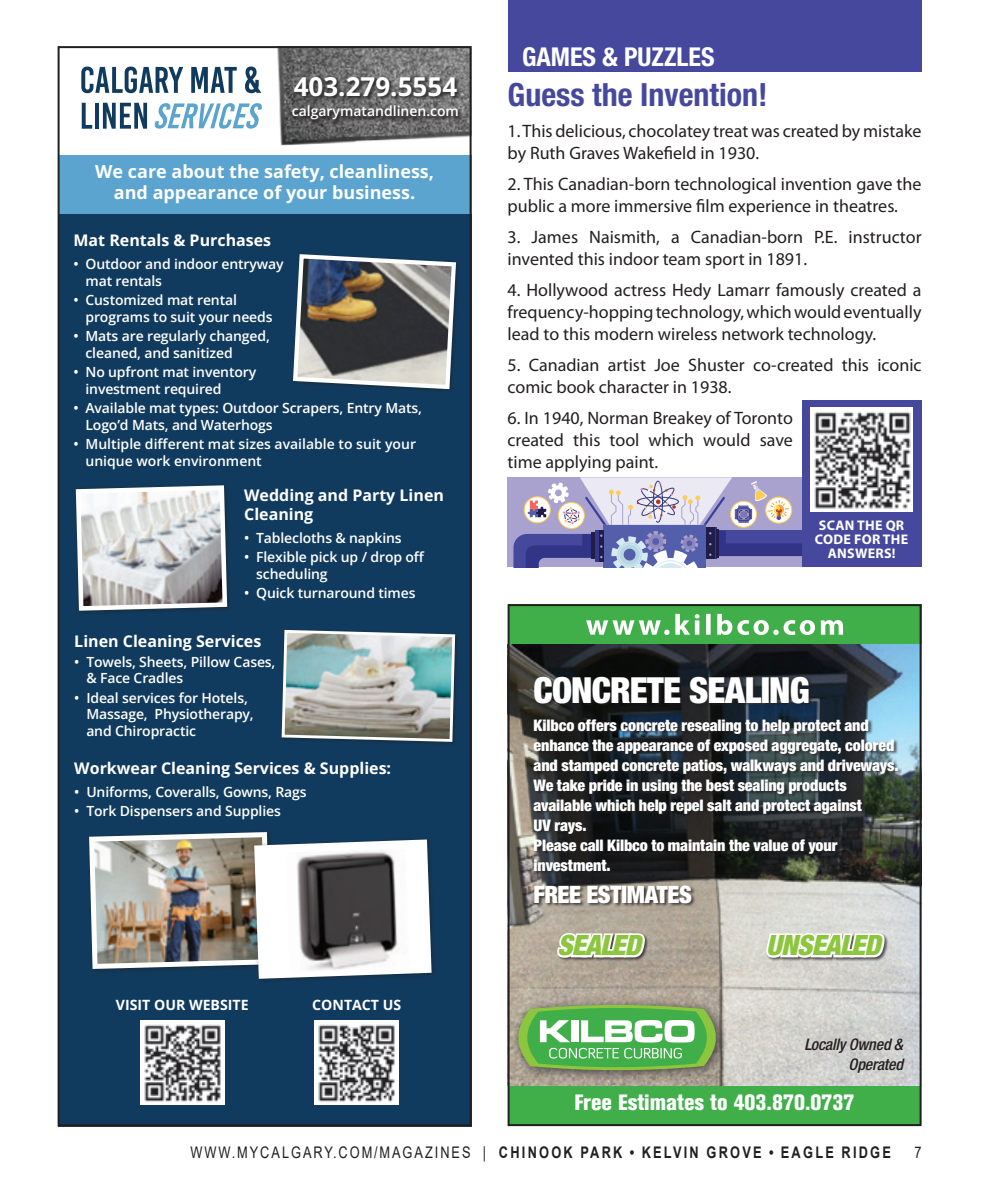
<style>
.page{position:relative;width:990px;height:1188px;background:#fff}
.page>*{position:absolute;margin:0;border:0;box-sizing:border-box;transform-origin:0 0}
.t1{font:900 condensed 36px "Helvetica Neue LT Std";letter-spacing:-.025em;color:#fff}
.In_Around_title{font:700 condensed 32px "Helvetica Neue LT Std";color:#46489d}
.t2{font:italic 900 condensed 28px "Helvetica Neue LT Std";letter-spacing:-.025em;color:#8bc63e}
.t3{font:700 condensed 26px "Helvetica Neue LT Std";color:#fff}
.t4{font:700 26px "Open Sans";color:#fff}
.t5{font:900 condensed 24px "Helvetica Neue LT Std";letter-spacing:-.02em;color:#fff}
.t6{font:22px "Akzidenz Grotesk BQ X Bd Cnd Alt";color:#fff}
.Body_text{font:18px/22px "Myriad Pro";color:#231f20}
.t7{font:700 18px/21.6px "Open Sans";color:#fff;text-align:center}
.t8{font:900 condensed 16px/20px "Helvetica Neue LT Std";letter-spacing:-.005em;color:#fff}
.t9{font:700 16px/19.2px "Open Sans";color:#fff}
.t10{font:700 16px "Arial";letter-spacing:.175em;color:#231f20;scale:.8 1}
.t11{font:italic 500 condensed 16px/20px "Helvetica Neue LT Std";letter-spacing:-.01em;color:#231f20;text-align:right}
.t12{font:16px "Arial";color:#231f20;scale:.8 1}
.t13{font:700 14.2px "Open Sans";color:#fff}
.t14{font:600 14px/16.8px "Open Sans";letter-spacing:-.01em;color:#fff}
.Library_subhead{font:700 14px/14px "Myriad Pro";letter-spacing:.02em;color:#fff;text-align:center}
.s1{font-weight:400}
</style>
<div class="page">
<img style="left:277px;top:49px;width:192px;height:97px">
<div style="left:58px;top:214px;width:414px;height:912px;background:#113b5e"></div>
<div style="left:58px;top:155px;width:414px;height:59px;background:#5ba4cf"></div>
<img style="left:281px;top:629px;width:176px;height:114px">
<img style="left:89px;top:832px;width:345px;height:149px">
<div style="left:292px;top:76px;width:171px;height:49px;background:#231f20;opacity:.75"></div>
<img style="left:140px;top:1020px;width:84px;height:84px">
<img style="left:315px;top:1020px;width:84px;height:84px">
<svg style="left:81px;top:67px;width:102px;height:26px"></svg>
<svg style="left:191px;top:67px;width:46px;height:26px"></svg>
<svg style="left:245px;top:67px;width:16px;height:26px"></svg>
<svg style="left:82px;top:103px;width:10px;height:26px"></svg>
<hr style="left:95px;top:103px;width:4px;height:26px;background:#113b5e">
<svg style="left:103px;top:103px;width:44px;height:26px"></svg>
<svg style="left:155px;top:103px;width:107px;height:26px"></svg>
<svg style="left:75px;top:485px;width:154px;height:128px;background:#bfc2c5"></svg>
<svg style="left:293px;top:254px;width:165px;height:137px;background:#6f7273"></svg>
<div style="left:508px;top:604px;width:414px;height:41px;background:#40ae49"></div>
<div style="left:509px;top:1085px;width:412px;height:41px;background:#40ae49"></div>
<img style="left:511px;top:645px;width:408px;height:440px">
<svg style="left:586px;top:614px;width:257px;height:21px"></svg>
<div style="left:508px;top:604px;width:414px;height:522px;border:2px solid #231f20"></div>
<div style="left:509px;top:996px;width:218px;height:87px;background:#231f20;opacity:.75"></div>
<svg style="left:514px;top:1004px;width:206px;height:68px;background:#7ab970"></svg>
<div style="left:533px;top:676px;width:369px;height:231px;background:#231f20;opacity:.75"></div>
<div style="left:557px;top:933px;width:92px;height:29px;background:#ada295"></div>
<svg style="left:556px;top:918px;width:92px;height:43px;background:#ccc7c0"></svg>
<svg style="left:765px;top:824px;width:123px;height:260px;background:#b1b1ad"></svg>
<div style="left:508px;top:0;width:414px;height:72px;background:#46489d"></div>
<svg style="left:513px;top:477px;width:289px;height:90px;background:#9d9bc3"></svg>
<div style="left:802px;top:401px;width:120px;height:166px;background:#46489d"></div>
<img style="left:810px;top:408px;width:103px;height:104px">
<p class="t4" style="left:294px;top:69px;width:165px">403.279.5554</p>
<p class="t14" style="left:292px;top:103px;width:169px">calgarymatandlinen.com</p>
<p class="t7" style="left:95px;top:160px;width:340px">We care about the safety, cleanliness, and appearance of your business.</p>
<p class="t9" style="left:73px;top:230px;width:199px">Mat Rentals &amp; Purchases</p>
<p class="t14" style="left:86px;top:255px;width:199px;text-indent:-12px">• Outdoor and indoor entryway mat rentals</p>
<p class="t14" style="left:86px;top:291px;width:189px;text-indent:-12px">• Customized mat rental programs to suit your needs</p>
<p class="t14" style="left:86px;top:327px;width:186px;text-indent:-12px">• Mats are regularly changed, cleaned, and sanitized</p>
<p class="t14" style="left:86px;top:363px;width:172px;text-indent:-12px">• No upfront mat inventory investment required</p>
<p class="t14" style="left:86px;top:399px;width:338px;text-indent:-12px">• Available mat types: Outdoor Scrapers, Entry Mats,<br>Logo’d Mats, and Waterhogs</p>
<p class="t14" style="left:86px;top:435px;width:332px;text-indent:-12px">• Multiple different mat sizes available to suit your unique work environment</p>
<p class="t9" style="left:244px;top:485px;width:201px">Wedding and Party Linen<br>Cleaning</p>
<p class="t14" style="left:244px;top:529px;width:159px">• Tablecloths &amp; napkins</p>
<p class="t14" style="left:256px;top:548px;width:170px;text-indent:-12px">• Flexible pick up / drop off scheduling</p>
<p class="t14" style="left:244px;top:584px;width:173px">• Quick turnaround times</p>
<p class="t9" style="left:74px;top:632px;width:189px">Linen Cleaning Services</p>
<p class="t14" style="left:86px;top:653px;width:191px;text-indent:-12px">• Towels, Sheets, Pillow Cases, &amp; Face Cradles</p>
<p class="t14" style="left:86px;top:689px;width:169px;text-indent:-12px">• Ideal services for Hotels,<br>Massage, Physiotherapy, and Chiropractic</p>
<p class="t9" style="left:74px;top:758px;width:318px">Workwear Cleaning Services &amp; Supplies:</p>
<p class="t14" style="left:74px;top:783px;width:234px">• Uniforms, Coveralls, Gowns, Rags</p>
<p class="t14" style="left:74px;top:802px;width:208px">• Tork Dispensers and Supplies</p>
<p class="t13" style="left:116px;top:995px;width:134px">VISIT OUR WEBSITE</p>
<p class="t13" style="left:312px;top:995px;width:90px">CONTACT US</p>
<p class="t3" style="left:522px;top:41px;width:194px">GAMES &amp; PUZZLES</p>
<p class="In_Around_title" style="left:508px;top:75px;width:261px">Guess the Invention!</p>
<p class="Body_text" style="left:508px;top:119px;width:415px">1. This delicious, chocolatey treat was created by mistake by Ruth Graves Wakefield in 1930.</p>
<p class="Body_text" style="left:508px;top:172px;width:416px">2. This Canadian-born technological invention gave the public a more immersive film experience in theatres.</p>
<p class="Body_text" style="left:508px;top:225px;width:415px">3. James Naismith, a Canadian-born P.E. instructor invented this indoor team sport in 1891.</p>
<p class="Body_text" style="left:508px;top:278px;width:416px;text-align:justify">4. Hollywood actress Hedy Lamarr famously created a frequency-hopping technology, which would eventually lead to this modern wireless network technology.</p>
<p class="Body_text" style="left:508px;top:353px;width:416px">5. Canadian artist Joe Shuster co-created this iconic comic book character in 1938.</p>
<p class="Body_text" style="left:508px;top:406px;width:287px;text-align:justify">6. In 1940, Norman Breakey of Toronto created this tool which would save time applying paint.</p>
<p class="Library_subhead" style="left:815px;top:518px;width:95px">SCAN THE QR<br>CODE FOR THE<br>ANSWERS!</p>
<p class="t1" style="left:534px;top:668px;width:278px">CONCRETE SEALING</p>
<p class="t8" style="left:534px;top:715px;width:367px">Kilbco offers concrete resealing to help protect and enhance the appearance of exposed aggregate, colored and stamped concrete patios, walkways and driveways.<br>We take pride in using the best sealing products available which help repel salt and protect against<br>UV rays.<br>Please call Kilbco to maintain the value of your investment.</p>
<p class="t5" style="left:534px;top:879px;width:160px">FREE ESTIMATES</p>
<p class="t2" style="left:558px;top:928px;width:85px">SEALED</p>
<p class="t2" style="left:766px;top:928px;width:116px">UNSEALED</p>
<p class="t11" style="left:804px;top:1034px;width:100px">Locally Owned &amp;<br>Operated</p>
<p class="t6" style="left:575px;top:1089px;width:282px">Free Estimates to 403.870.0737</p>
<p class="t10" style="left:190px;top:1141px;width:877px"><span class="s1">WWW.MYCALGARY.COM/MAGAZINES |</span> CHINOOK PARK • KELVIN GROVE • EAGLE RIDGE</p>
<p class="t12" style="left:914px;top:1141px;width:10px">7</p>
</div>
